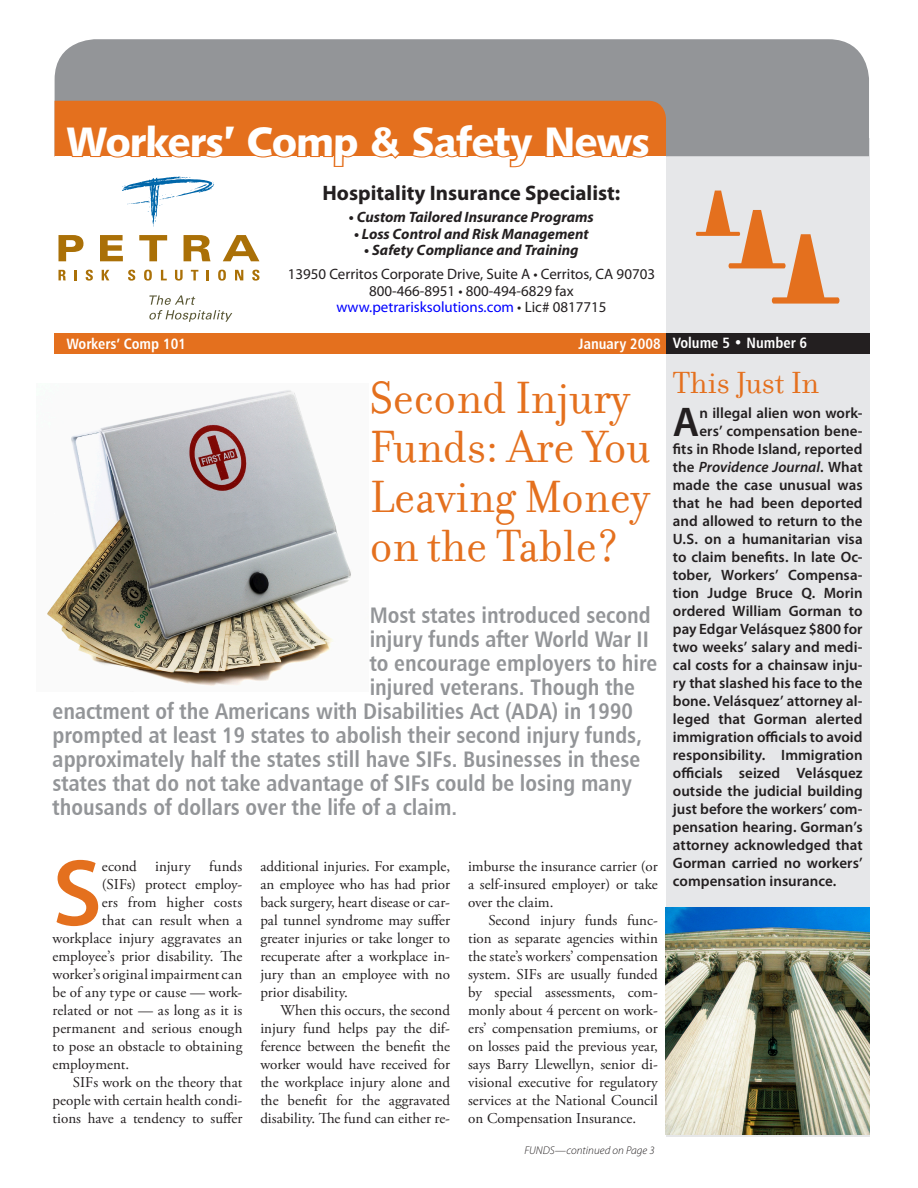
<style>
.page{position:relative;width:918px;height:1188px;background:#fff}
.page>*{position:absolute;margin:0;border:0;box-sizing:border-box;transform-origin:0 0}
.body_copy_first_para{font:600 95.1px "Myriad Pro";color:#e4701e}
.headline{font:48.75px/49.5px "Filosofia";color:#e4701e}
.Cover_Sidebar_1st_pa{font:600 41.7px "Myriad Pro";color:#231f20}
.t1{font:41.25px "Humanist 531 BT Black A";letter-spacing:-.025em;color:#fff}
.Cover_Sidebar_Head{font:33px "Filosofia";color:#e4701e}
.main_subhead{font:22.5px "Humanist 777 BT Bold Condensed B";color:#939598}
.t2{font:700 21px "Myriad Pro";color:#231f20}
.body_copy{font:15px/18px "Adobe Garamond Pro";color:#231f20;text-align:justify}
.Cover_Sidebar_1st_pa-2{font:600 15px "Myriad Pro";letter-spacing:.005em;color:#231f20}
.body_copy_first_para-2{font:15px "Adobe Garamond Pro";letter-spacing:.005em;color:#231f20}
.t3{font:italic 700 15px "Myriad Pro";color:#231f20}
.body_copy-2{font:15px/16.5px "Myriad Pro";color:#231f20;text-align:center}
.t4{font:15px "Humanist 777 BT Bold Condensed B";color:#fff}
.body_copy-3{font:15px "Myriad Pro";color:#00f}
.Cover_Sidebar_1st_pa-3{font:italic 600 15px "Myriad Pro";color:#231f20}
.t5{font:italic 300 11.25px "Myriad Pro";letter-spacing:.005em;color:#231f20}
.s1{color:#231f20}
.s2{font-style:normal}
</style>
<div class="page">
<div style="left:666px;top:138px;width:203px;height:999px;background:#e6e7e9"></div>
<div style="left:666px;top:333px;width:203px;height:21px;background:#231f20"></div>
<div style="left:55px;top:333px;width:611px;height:21px;background:#e4701e"></div>
<div style="left:55px;top:39px;width:814px;height:117px;background:#939598"></div>
<div style="left:55px;top:101px;width:611px;height:55px;background:#e4701e"></div>
<svg style="left:696px;top:191px;width:143px;height:113px"></svg>
<svg style="left:245px;top:124px;width:115px;height:43px"></svg>
<svg style="left:369px;top:124px;width:35px;height:35px"></svg>
<svg style="left:410px;top:122px;width:127px;height:46px"></svg>
<div style="left:544px;top:115px;width:108px;height:43px;background:#e4701e"></div>
<img style="left:47px;top:390px;width:304px;height:296px">
<img style="left:666px;top:907px;width:204px;height:228px">
<svg style="left:149px;top:295px;width:83px;height:27px"></svg>
<svg style="left:59px;top:235px;width:24px;height:26px"></svg>
<svg style="left:100px;top:235px;width:23px;height:26px"></svg>
<svg style="left:139px;top:235px;width:28px;height:26px"></svg>
<svg style="left:184px;top:235px;width:27px;height:26px"></svg>
<svg style="left:223px;top:235px;width:36px;height:26px"></svg>
<svg style="left:58px;top:270px;width:8px;height:10px"></svg>
<svg style="left:74px;top:270px;width:3px;height:10px"></svg>
<svg style="left:86px;top:270px;width:7px;height:11px"></svg>
<svg style="left:102px;top:270px;width:7px;height:10px"></svg>
<svg style="left:128px;top:270px;width:7px;height:11px"></svg>
<svg style="left:144px;top:270px;width:8px;height:11px"></svg>
<svg style="left:161px;top:270px;width:6px;height:10px"></svg>
<svg style="left:175px;top:270px;width:8px;height:11px"></svg>
<svg style="left:191px;top:270px;width:7px;height:10px"></svg>
<svg style="left:207px;top:270px;width:2px;height:10px"></svg>
<svg style="left:218px;top:270px;width:8px;height:11px"></svg>
<svg style="left:235px;top:270px;width:8px;height:10px"></svg>
<svg style="left:252px;top:270px;width:8px;height:11px"></svg>
<svg style="left:63px;top:105px;width:176px;height:122px"></svg>
<p class="t1" style="left:67px;top:115px;width:585px">Workers’ Comp &amp; Safety News</p>
<p class="t4" style="left:67px;top:334px;width:121px">Workers’ Comp 101</p>
<p class="t2" style="left:322px;top:179px;width:299px">Hospitality Insurance Specialist:</p>
<p class="t3" style="left:349px;top:207px;width:246px">• Custom Tailored Insurance Programs</p>
<p class="t3" style="left:354px;top:224px;width:236px">• Loss Control and Risk Management</p>
<p class="t3" style="left:364px;top:240px;width:216px">• Safety Compliance and Training</p>
<p class="body_copy-2" style="left:288px;top:266px;width:369px">13950 Cerritos Corporate Drive, Suite A • Cerritos, CA 90703<br>800-466-8951 • 800-494-6829 fax</p>
<p class="body_copy-3" style="left:336px;top:298px;width:272px">www.petrarisksolutions.com <span class="s1">• Lic# 0817715</span></p>
<p class="t4" style="left:579px;top:334px;width:84px">January 2008</p>
<p class="t4" style="left:673px;top:334px;width:136px">Volume 5 • Number 6</p>
<p class="headline" style="left:370px;top:374px;width:282px">Second Injury<br>Funds: Are You<br>Leaving Money on the Table?</p>
<p class="main_subhead" style="left:370px;top:601px;width:283px">Most states introduced second</p>
<p class="main_subhead" style="left:370px;top:625px;width:281px">injury funds after World War II</p>
<p class="main_subhead" style="left:370px;top:649px;width:289px">to encourage employers to hire</p>
<p class="main_subhead" style="left:370px;top:673px;width:267px">injured veterans. Though the</p>
<p class="main_subhead" style="left:53px;top:697px;width:582px">enactment of the Americans with Disabilities Act (ADA) in 1990</p>
<p class="main_subhead" style="left:53px;top:721px;width:591px">prompted at least 19 states to abolish their second injury funds,</p>
<p class="main_subhead" style="left:53px;top:745px;width:589px">approximately half the states still have SIFs. Businesses in these</p>
<p class="main_subhead" style="left:53px;top:769px;width:581px">states that do not take advantage of SIFs could be losing many</p>
<p class="main_subhead" style="left:53px;top:793px;width:406px">thousands of dollars over the life of a claim.</p>
<p class="body_copy_first_para" style="left:53px;top:833px;width:51px">S</p>
<p class="body_copy_first_para-2" style="left:102px;top:857px;width:142px">econd injury funds</p>
<p class="body_copy_first_para-2" style="left:102px;top:875px;width:142px">(SIFs) protect employ-</p>
<p class="body_copy_first_para-2" style="left:102px;top:893px;width:142px">ers from higher costs</p>
<p class="body_copy_first_para-2" style="left:102px;top:911px;width:142px">that can result when a</p>
<p class="body_copy_first_para-2" style="left:53px;top:929px;width:191px">workplace injury aggravates an</p>
<p class="body_copy_first_para-2" style="left:53px;top:947px;width:191px">employee’s prior disability. The</p>
<p class="body_copy_first_para-2" style="left:53px;top:965px;width:191px">worker’s original impairment can</p>
<p class="body_copy_first_para-2" style="left:53px;top:983px;width:191px">be of any type or cause — work-</p>
<p class="body_copy_first_para-2" style="left:53px;top:1001px;width:191px">related or not — as long as it is</p>
<p class="body_copy_first_para-2" style="left:53px;top:1019px;width:191px">permanent and serious enough</p>
<p class="body_copy_first_para-2" style="left:53px;top:1037px;width:191px">to pose an obstacle to obtaining</p>
<p class="body_copy_first_para-2" style="left:53px;top:1055px;width:78px">employment.</p>
<p class="body_copy" style="left:53px;top:1074px;width:191px;text-indent:20px">SIFs work on the theory that people with certain health condi&shy;tions have a tendency to suffer</p>
<p class="body_copy" style="left:260px;top:858px;width:191px">additional injuries. For example, an employee who has had prior back surgery, heart disease or car&shy;pal tunnel syndrome may suffer greater injuries or take longer to recuperate after a workplace in&shy;jury than an employee with no prior disability.</p>
<p class="body_copy" style="left:260px;top:1002px;width:191px;text-indent:20px">When this occurs, the second injury fund helps pay the dif&shy;ference between the benefit the worker would have received for the workplace injury alone and the benefit for the aggravated disability. The fund can either re-</p>
<p class="body_copy" style="left:468px;top:858px;width:191px">imburse the insurance carrier (or a self-insured employer) or take over the claim.</p>
<p class="body_copy" style="left:468px;top:912px;width:191px;text-indent:20px">Second injury funds func&shy;tion as separate agencies within the state’s workers’ compensation system. SIFs are usually funded by special assessments, com&shy;monly about 4 percent on work&shy;ers’ compensation premiums, or on losses paid the previous year, says Barry Llewellyn, senior di&shy;visional executive for regulatory services at the National Council on Compensation Insurance.</p>
<p class="t5" style="left:524px;top:1144px;width:132px">FUNDS—continued on Page 3</p>
<p class="Cover_Sidebar_Head" style="left:673px;top:365px;width:148px">This Just In</p>
<p class="Cover_Sidebar_1st_pa" style="left:673px;top:396px;width:28px">A</p>
<p class="Cover_Sidebar_1st_pa-2" style="left:699px;top:404px;width:165px">n illegal alien won work-</p>
<p class="Cover_Sidebar_1st_pa-2" style="left:699px;top:422px;width:165px">ers’ compensation bene-</p>
<p class="Cover_Sidebar_1st_pa-2" style="left:673px;top:440px;width:191px">fits in Rhode Island, reported</p>
<p class="Cover_Sidebar_1st_pa-3" style="left:673px;top:458px;width:191px"><span class="s2">the</span> Providence Journal<span class="s2">. What</span></p>
<p class="Cover_Sidebar_1st_pa-2" style="left:673px;top:476px;width:191px">made the case unusual was</p>
<p class="Cover_Sidebar_1st_pa-2" style="left:673px;top:494px;width:191px">that he had been deported</p>
<p class="Cover_Sidebar_1st_pa-2" style="left:673px;top:512px;width:191px">and allowed to return to the</p>
<p class="Cover_Sidebar_1st_pa-2" style="left:673px;top:530px;width:191px">U.S. on a humanitarian visa</p>
<p class="Cover_Sidebar_1st_pa-2" style="left:673px;top:548px;width:191px">to claim benefits. In late Oc-</p>
<p class="Cover_Sidebar_1st_pa-2" style="left:673px;top:566px;width:191px">tober, Workers’ Compensa-</p>
<p class="Cover_Sidebar_1st_pa-2" style="left:673px;top:584px;width:191px">tion Judge Bruce Q. Morin</p>
<p class="Cover_Sidebar_1st_pa-2" style="left:673px;top:602px;width:191px">ordered William Gorman to</p>
<p class="Cover_Sidebar_1st_pa-2" style="left:673px;top:620px;width:191px">pay Edgar Velásquez $800 for</p>
<p class="Cover_Sidebar_1st_pa-2" style="left:673px;top:638px;width:191px">two weeks’ salary and medi-</p>
<p class="Cover_Sidebar_1st_pa-2" style="left:673px;top:656px;width:191px">cal costs for a chainsaw inju-</p>
<p class="Cover_Sidebar_1st_pa-2" style="left:673px;top:674px;width:191px">ry that slashed his face to the</p>
<p class="Cover_Sidebar_1st_pa-2" style="left:673px;top:692px;width:191px">bone. Velásquez’ attorney al-</p>
<p class="Cover_Sidebar_1st_pa-2" style="left:673px;top:710px;width:191px">leged that Gorman alerted</p>
<p class="Cover_Sidebar_1st_pa-2" style="left:673px;top:728px;width:191px">immigration officials to avoid</p>
<p class="Cover_Sidebar_1st_pa-2" style="left:673px;top:746px;width:191px">responsibility. Immigration</p>
<p class="Cover_Sidebar_1st_pa-2" style="left:673px;top:764px;width:191px">officials seized Velásquez</p>
<p class="Cover_Sidebar_1st_pa-2" style="left:673px;top:782px;width:191px">outside the judicial building</p>
<p class="Cover_Sidebar_1st_pa-2" style="left:673px;top:800px;width:191px">just before the workers’ com-</p>
<p class="Cover_Sidebar_1st_pa-2" style="left:673px;top:818px;width:191px">pensation hearing. Gorman’s</p>
<p class="Cover_Sidebar_1st_pa-2" style="left:673px;top:836px;width:191px">attorney acknowledged that</p>
<p class="Cover_Sidebar_1st_pa-2" style="left:673px;top:854px;width:191px">Gorman carried no workers’</p>
<p class="Cover_Sidebar_1st_pa-2" style="left:673px;top:872px;width:165px">compensation insurance.</p>
</div>
